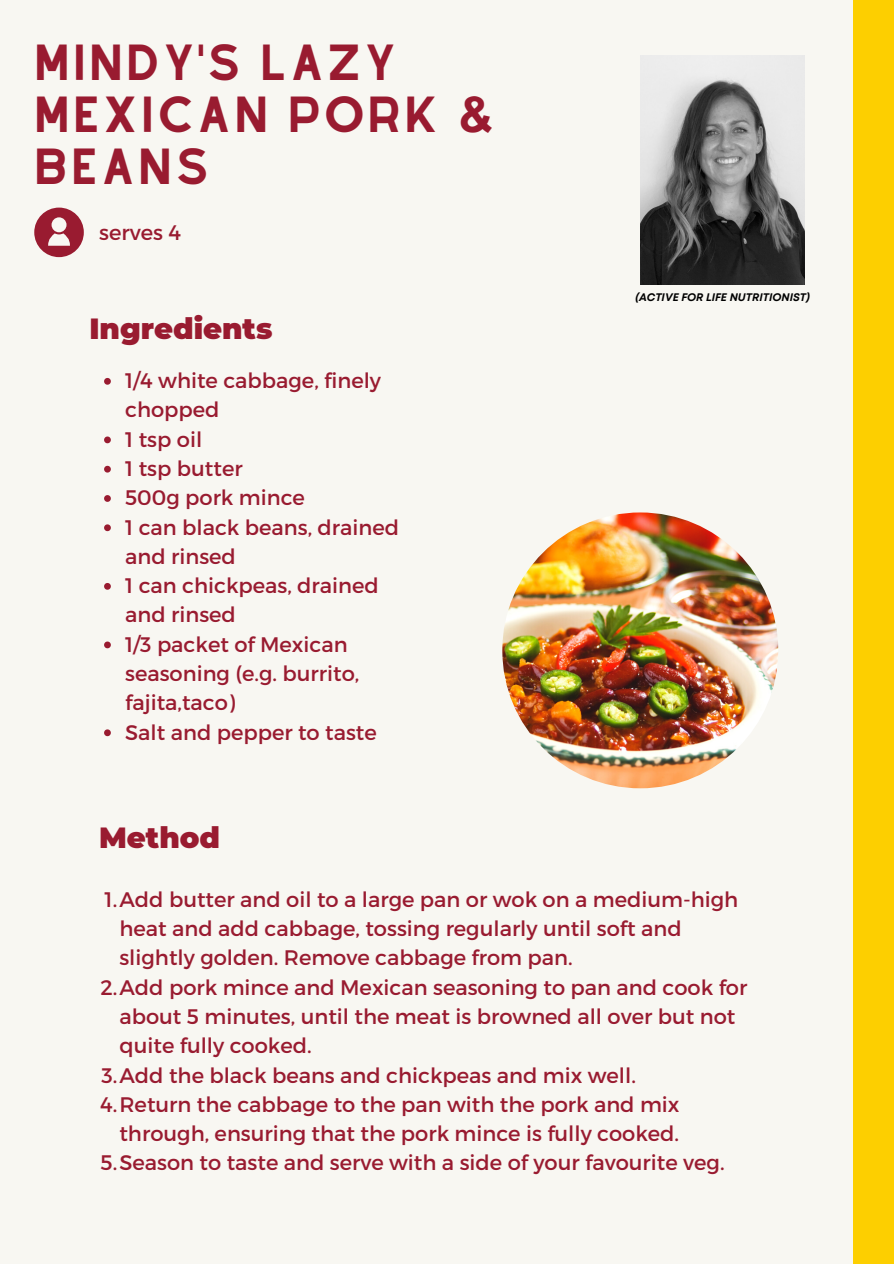
<style>
.page{position:relative;width:894px;height:1264px;background:#fff}
.page>*{position:absolute;margin:0;border:0;box-sizing:border-box;transform-origin:0 0}
.t1{font:44.25px/51.8px "Alyssum Sans";letter-spacing:.07em;color:#991b30}
.t2{font:900 29.1px "Montserrat";color:#991b30}
.t3{font:21px/29.2px "Montserrat";color:#991b30}
.t4{font:italic 700 10.95px "Mont";color:#000}
</style>
<div class="page">
<div style="left:0;top:0;width:893px;height:1263px;background:#f8f7f2"></div>
<div style="left:853px;top:0;width:40px;height:1263px;background:#fdcf00"></div>
<img style="left:640px;top:55px;width:164px;height:230px">
<svg style="left:34px;top:207px;width:50px;height:50px"></svg>
<svg style="left:104px;top:378px;width:7px;height:7px"></svg>
<svg style="left:104px;top:436px;width:7px;height:7px"></svg>
<svg style="left:104px;top:466px;width:7px;height:6px"></svg>
<svg style="left:104px;top:495px;width:7px;height:7px"></svg>
<svg style="left:104px;top:524px;width:7px;height:7px"></svg>
<svg style="left:104px;top:583px;width:7px;height:6px"></svg>
<svg style="left:104px;top:641px;width:7px;height:7px"></svg>
<svg style="left:104px;top:729px;width:7px;height:7px"></svg>
<img style="left:502px;top:512px;width:276px;height:276px;border-radius:50%">
<p class="t1" style="left:34px;top:37px;width:462px">MINDY'S LAZY<br>MEXICAN PORK &amp;<br>BEANS</p>
<p class="t3" style="left:99px;top:217px;width:83px">serves 4</p>
<p class="t2" style="left:89px;top:311px;width:184px">Ingredients</p>
<p class="t3" style="left:125px;top:365px;width:257px">1/4 white cabbage, finely chopped</p>
<p class="t3" style="left:125px;top:423px;width:78px">1 tsp oil</p>
<p class="t3" style="left:125px;top:453px;width:119px">1 tsp butter</p>
<p class="t3" style="left:125px;top:482px;width:181px">500g pork mince</p>
<p class="t3" style="left:125px;top:511px;width:275px">1 can black beans, drained and rinsed</p>
<p class="t3" style="left:125px;top:570px;width:255px">1 can chickpeas, drained and rinsed</p>
<p class="t3" style="left:125px;top:628px;width:235px">1/3 packet of Mexican seasoning (e.g. burrito, fajita,taco)</p>
<p class="t3" style="left:125px;top:716px;width:253px">Salt and pepper to taste</p>
<p class="t2" style="left:99px;top:819px;width:122px">Method</p>
<p class="t4" style="left:635px;top:293px;width:176px">(ACTIVE FOR LIFE NUTRITIONIST)</p>
<p class="t3" style="left:119px;top:883px;width:620px;text-indent:-15px">1.Add butter and oil to a large pan or wok on a medium-high heat and add cabbage, tossing regularly until soft and slightly golden. Remove cabbage from pan.</p>
<p class="t3" style="left:119px;top:971px;width:629px;text-indent:-19px">2.Add pork mince and Mexican seasoning to pan and cook for about 5 minutes, until the meat is browned all over but not quite fully cooked.</p>
<p class="t3" style="left:101px;top:1059px;width:536px">3.Add the black beans and chickpeas and mix well.</p>
<p class="t3" style="left:100px;top:1088px;width:580px;text-align:right">4.Return the cabbage to the pan with the pork and mix through, ensuring that the pork mince is fully cooked.</p>
<p class="t3" style="left:101px;top:1147px;width:625px">5.Season to taste and serve with a side of your favourite veg.</p>
</div>
